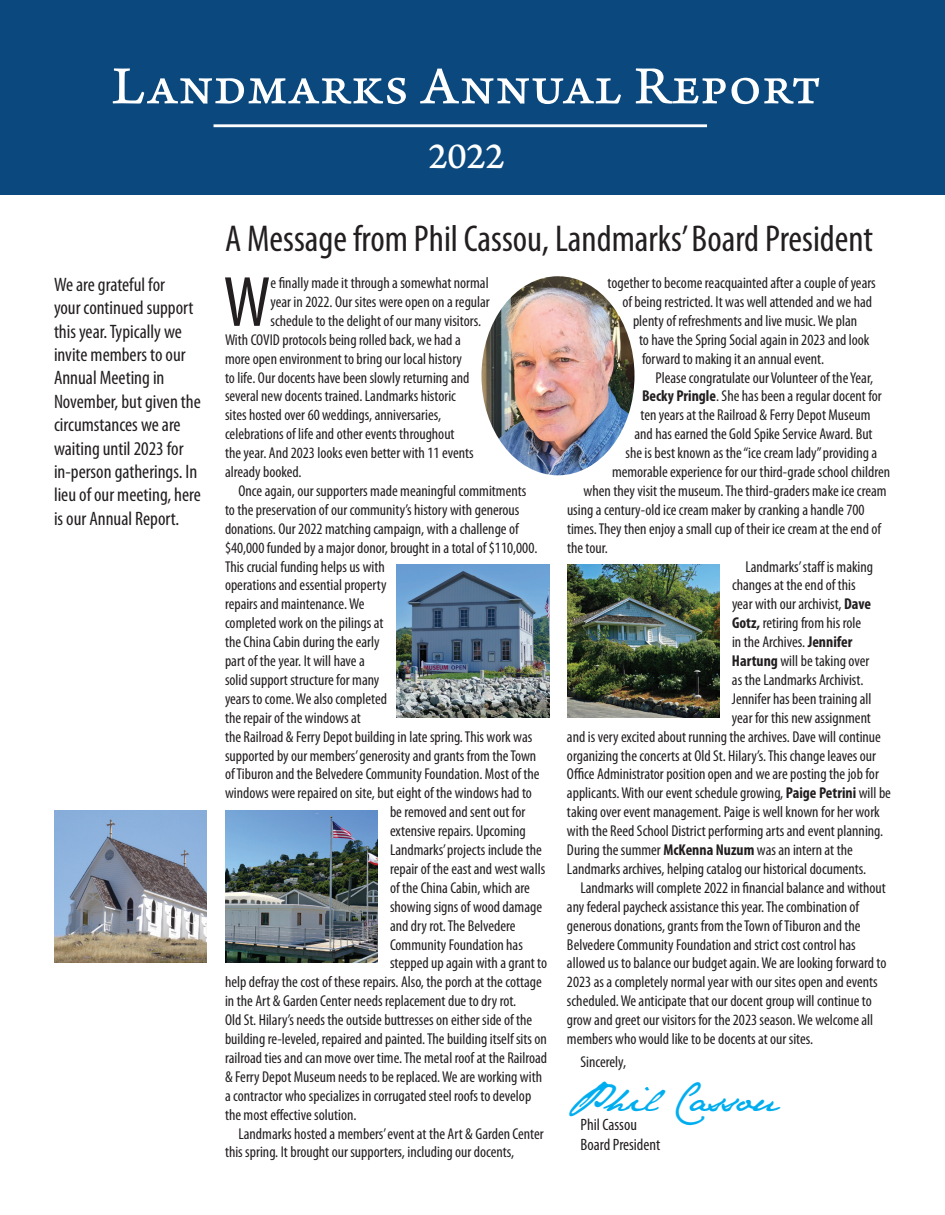
<style>
.page{position:relative;width:945px;height:1215px;background:#fff}
.page>*{position:absolute;margin:0;border:0;box-sizing:border-box;transform-origin:0 0}
.t1{font:condensed 71.85px "Myriad Pro";color:#231f20}
.t2{font:56.1px "Arno Pro Caption";color:#fff}
.t3{font:38.55px "Arno Pro Caption";color:#fff}
.t4{font:condensed 37.5px "Myriad Pro";color:#231f20}
.t5{font:36px "Jane Austen";color:#00aeef}
.t6{font:condensed 19.5px/23.4px "Myriad Pro";color:#231f20}
.t7{font:condensed 16.5px "Myriad Pro";color:#231f20}
.t8{font:condensed 15.75px/18.9px "Myriad Pro";color:#231f20}
.s1{font-weight:700}
</style>
<div class="page">
<div style="left:0;top:0;width:945px;height:194px;background:#0a487d"></div>
<hr style="left:214px;top:124px;width:493px;height:3px;background:#fff">
<img style="left:482px;top:276px;width:152px;height:199px">
<img style="left:54px;top:810px;width:153px;height:153px">
<img style="left:396px;top:565px;width:153px;height:153px">
<img style="left:225px;top:810px;width:153px;height:153px">
<img style="left:567px;top:565px;width:153px;height:153px">
<p class="t2" style="left:112px;top:53px;width:711px">Landmarks Annual Report</p>
<p class="t3" style="left:429px;top:133px;width:78px">2022</p>
<p class="t6" style="left:54px;top:272px;width:148px">We are grateful for<br>your continued support this year. Typically we invite members to our<br>Annual Meeting in<br>November, but given the circumstances we are waiting until 2023 for in-person gatherings. In lieu of our meeting, here is our Annual Report.</p>
<p class="t4" style="left:225px;top:216px;width:650px">A Message from Phil Cassou, Landmarks’ Board President</p>
<p class="t1" style="left:224px;top:259px;width:48px">W</p>
<p class="t8" style="left:271px;top:273px;width:220px">e finally made it through a somewhat normal</p>
<p class="t8" style="left:271px;top:292px;width:221px">year in 2022. Our sites were open on a regular</p>
<p class="t8" style="left:271px;top:311px;width:212px">schedule to the delight of our many visitors.</p>
<p class="t8" style="left:225px;top:330px;width:237px">With COVID protocols being rolled back, we had a</p>
<p class="t8" style="left:225px;top:349px;width:239px">more open environment to bring our local history</p>
<p class="t8" style="left:225px;top:368px;width:246px">to life. Our docents have been slowly returning and</p>
<p class="t8" style="left:225px;top:387px;width:233px">several new docents trained. Landmarks historic</p>
<p class="t8" style="left:225px;top:406px;width:218px">sites hosted over 60 weddings, anniversaries,</p>
<p class="t8" style="left:225px;top:424px;width:231px">celebrations of life and other events throughout</p>
<p class="t8" style="left:225px;top:443px;width:250px">the year. And 2023 looks even better with 11 events</p>
<p class="t8" style="left:225px;top:462px;width:78px">already booked.</p>
<p class="t8" style="left:238px;top:481px;width:289px">Once again, our supporters made meaningful commitments</p>
<p class="t8" style="left:225px;top:500px;width:296px">to the preservation of our community’s history with generous</p>
<p class="t8" style="left:225px;top:519px;width:295px">donations. Our 2022 matching campaign, with a challenge of</p>
<p class="t8" style="left:225px;top:538px;width:314px">$40,000 funded by a major donor, brought in a total of $110,000.</p>
<p class="t8" style="left:225px;top:557px;width:161px">This crucial funding helps us with</p>
<p class="t8" style="left:225px;top:576px;width:163px">operations and essential property</p>
<p class="t8" style="left:225px;top:595px;width:141px">repairs and maintenance. We</p>
<p class="t8" style="left:225px;top:613px;width:160px">completed work on the pilings at</p>
<p class="t8" style="left:225px;top:632px;width:156px">the China Cabin during the early</p>
<p class="t8" style="left:225px;top:651px;width:141px">part of the year. It will have a</p>
<p class="t8" style="left:225px;top:670px;width:156px">solid support structure for many</p>
<p class="t8" style="left:225px;top:689px;width:164px">years to come. We also completed</p>
<p class="t8" style="left:225px;top:708px;width:137px">the repair of the windows at</p>
<p class="t8" style="left:225px;top:727px;width:309px">the Railroad &amp; Ferry Depot building in late spring. This work was</p>
<p class="t8" style="left:225px;top:746px;width:313px">supported by our members’ generosity and grants from the Town</p>
<p class="t8" style="left:225px;top:765px;width:316px">of Tiburon and the Belvedere Community Foundation. Most of the</p>
<p class="t8" style="left:225px;top:784px;width:308px">windows were repaired on site, but eight of the windows had to</p>
<p class="t8" style="left:390px;top:802px;width:137px">be removed and sent out for</p>
<p class="t8" style="left:390px;top:821px;width:137px">extensive repairs. Upcoming</p>
<p class="t8" style="left:390px;top:840px;width:153px">Landmarks’ projects include the</p>
<p class="t8" style="left:390px;top:859px;width:157px">repair of the east and west walls</p>
<p class="t8" style="left:390px;top:878px;width:141px">of the China Cabin, which are</p>
<p class="t8" style="left:390px;top:897px;width:154px">showing signs of wood damage</p>
<p class="t8" style="left:390px;top:916px;width:127px">and dry rot. The Belvedere</p>
<p class="t8" style="left:390px;top:935px;width:134px">Community Foundation has</p>
<p class="t8" style="left:390px;top:954px;width:159px">stepped up again with a grant to</p>
<p class="t8" style="left:225px;top:973px;width:318px">help defray the cost of these repairs. Also, the porch at the cottage</p>
<p class="t8" style="left:225px;top:991px;width:293px">in the Art &amp; Garden Center needs replacement due to dry rot.</p>
<p class="t8" style="left:225px;top:1010px;width:309px">Old St. Hilary’s needs the outside buttresses on either side of the</p>
<p class="t8" style="left:225px;top:1029px;width:323px">building re-leveled, repaired and painted. The building itself sits on</p>
<p class="t8" style="left:225px;top:1048px;width:324px">railroad ties and can move over time. The metal roof at the Railroad</p>
<p class="t8" style="left:225px;top:1067px;width:319px">&amp; Ferry Depot Museum needs to be replaced. We are working with</p>
<p class="t8" style="left:225px;top:1086px;width:308px">a contractor who specializes in corrugated steel roofs to develop</p>
<p class="t8" style="left:225px;top:1105px;width:133px">the most effective solution.</p>
<p class="t8" style="left:225px;top:1124px;width:320px;text-indent:14px">Landmarks hosted a members’ event at the Art &amp; Garden Center this spring. It brought our supporters, including our docents,</p>
<p class="t8" style="left:608px;top:273px;width:270px">together to become reacquainted after a couple of years</p>
<p class="t8" style="left:622px;top:292px;width:251px">of being restricted. It was well attended and we had</p>
<p class="t8" style="left:633px;top:311px;width:226px">plenty of refreshments and live music. We plan</p>
<p class="t8" style="left:639px;top:330px;width:232px">to have the Spring Social again in 2023 and look</p>
<p class="t8" style="left:642px;top:349px;width:184px">forward to making it an annual event.</p>
<p class="t8" style="left:656px;top:368px;width:219px">Please congratulate our Volunteer of the Year,</p>
<p class="t8" style="left:642px;top:387px;width:241px"><span class="s1">Becky Pringle</span>. She has been a regular docent for</p>
<p class="t8" style="left:640px;top:406px;width:231px">ten years at the Railroad &amp; Ferry Depot Museum</p>
<p class="t8" style="left:634px;top:424px;width:240px">and has earned the Gold Spike Service Award. But</p>
<p class="t8" style="left:626px;top:443px;width:253px">she is best known as the “ice cream lady” providing a</p>
<p class="t8" style="left:612px;top:462px;width:280px">memorable experience for our third-grade school children</p>
<p class="t8" style="left:584px;top:481px;width:305px">when they visit the museum. The third-graders make ice cream</p>
<p class="t8" style="left:567px;top:500px;width:299px">using a century-old ice cream maker by cranking a handle 700</p>
<p class="t8" style="left:567px;top:519px;width:316px">times. They then enjoy a small cup of their ice cream at the end of</p>
<p class="t8" style="left:567px;top:538px;width:42px">the tour.</p>
<p class="t8" style="left:746px;top:557px;width:129px">Landmarks’ staff is making</p>
<p class="t8" style="left:732px;top:576px;width:125px">changes at the end of this</p>
<p class="t8" style="left:732px;top:595px;width:141px">year with our archivist, <span class="s1">Dave</span></p>
<p class="t8" style="left:732px;top:613px;width:131px"><span class="s1">Gotz,</span> retiring from his role</p>
<p class="t8" style="left:732px;top:632px;width:122px">in the Archives. <span class="s1">Jennifer</span></p>
<p class="t8" style="left:732px;top:651px;width:139px"><span class="s1">Hartung</span> will be taking over</p>
<p class="t8" style="left:732px;top:670px;width:133px">as the Landmarks Archivist.</p>
<p class="t8" style="left:732px;top:689px;width:141px">Jennifer has been training all</p>
<p class="t8" style="left:732px;top:708px;width:141px">year for this new assignment</p>
<p class="t8" style="left:567px;top:727px;width:315px">and is very excited about running the archives. Dave will continue</p>
<p class="t8" style="left:567px;top:746px;width:311px">organizing the concerts at Old St. Hilary’s. This change leaves our</p>
<p class="t8" style="left:567px;top:765px;width:313px">Office Administrator position open and we are posting the job for</p>
<p class="t8" style="left:567px;top:784px;width:326px">applicants. With our event schedule growing, <span class="s1">Paige Petrini</span> will be</p>
<p class="t8" style="left:567px;top:802px;width:314px">taking over event management. Paige is well known for her work</p>
<p class="t8" style="left:567px;top:821px;width:318px">with the Reed School District performing arts and event planning.</p>
<p class="t8" style="left:567px;top:840px;width:287px">During the summer <span class="s1">McKenna Nuzum</span> was an intern at the</p>
<p class="t8" style="left:567px;top:859px;width:301px">Landmarks archives, helping catalog our historical documents.</p>
<p class="t8" style="left:567px;top:878px;width:321px;text-indent:14px">Landmarks will complete 2022 in financial balance and without any federal paycheck assistance this year. The combination of generous donations, grants from the Town of Tiburon and the Belvedere Community Foundation and strict cost control has allowed us to balance our budget again. We are looking forward to 2023 as a completely normal year with our sites open and events scheduled. We anticipate that our docent group will continue to grow and greet our visitors for the 2023 season. We welcome all members who would like to be docents at our sites.</p>
<p class="t8" style="left:580px;top:1053px;width:47px">Sincerely,</p>
<p class="t5" style="left:567px;top:1077px;width:214px">Phil Cassou</p>
<p class="t7" style="left:580px;top:1115px;width:58px">Phil Cassou</p>
<p class="t7" style="left:580px;top:1135px;width:81px">Board President</p>
</div>
